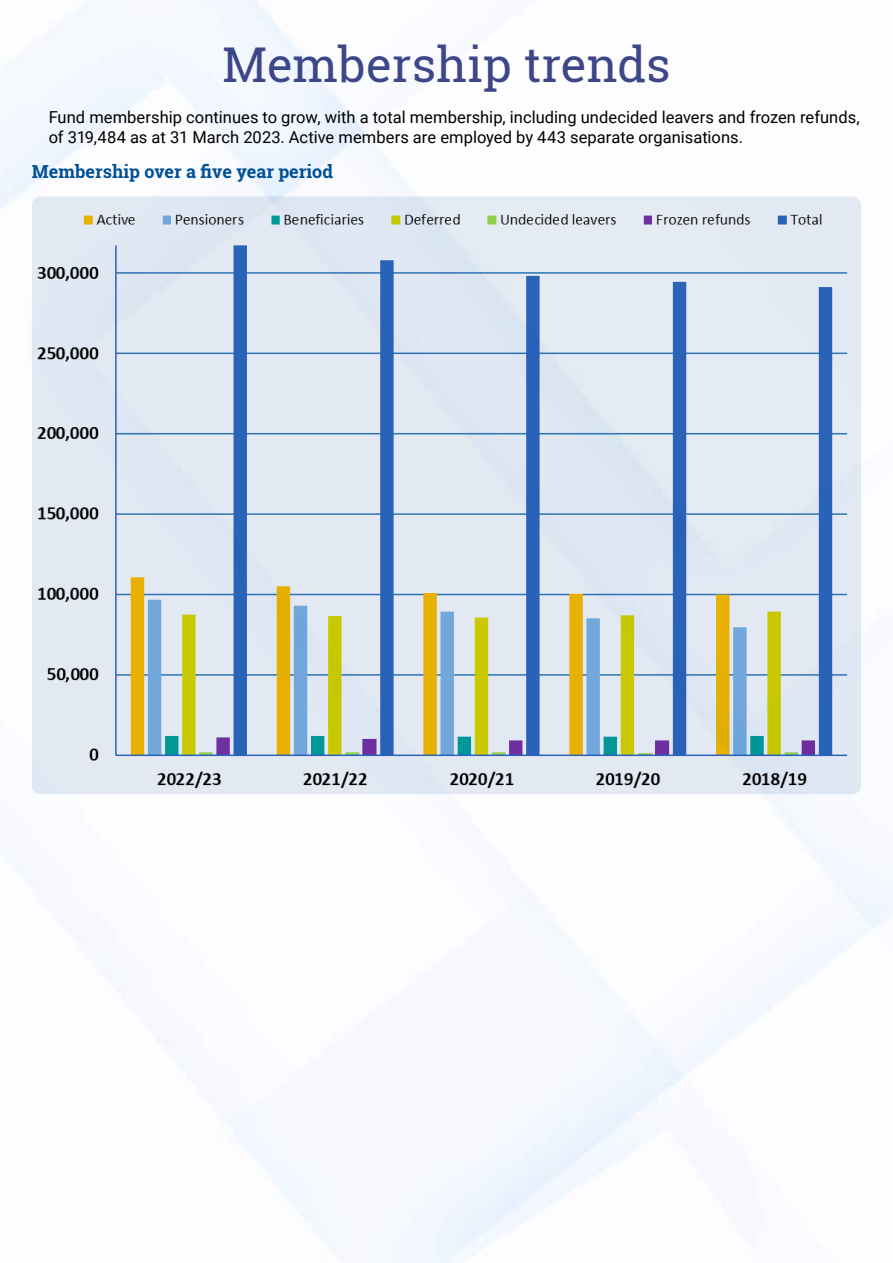
<style>
.page{position:relative;width:893px;height:1263px;background:#fff}
.page>*{position:absolute;margin:0;border:0;box-sizing:border-box;transform-origin:0 0}
.t1{font:48px "Roboto Slab";color:#3d4688}
.t2{font:700 18px "Roboto Slab";color:#005096}
.Body_Text{font:16.5px/19.8px "Roboto";color:#000}
</style>
<div class="page">
<img style="left:32px;top:196px;width:829px;height:598px">
<p class="t1" style="left:222px;top:32px;width:450px">Membership trends</p>
<p class="Body_Text" style="left:49px;top:107px;width:812px">Fund membership continues to grow, with a total membership, including undecided leavers and frozen refunds, of 319,484 as at 31 March 2023. Active members are employed by 443 separate organisations.</p>
<p class="t2" style="left:32px;top:159px;width:303px">Membership over a five year period</p>
</div>
